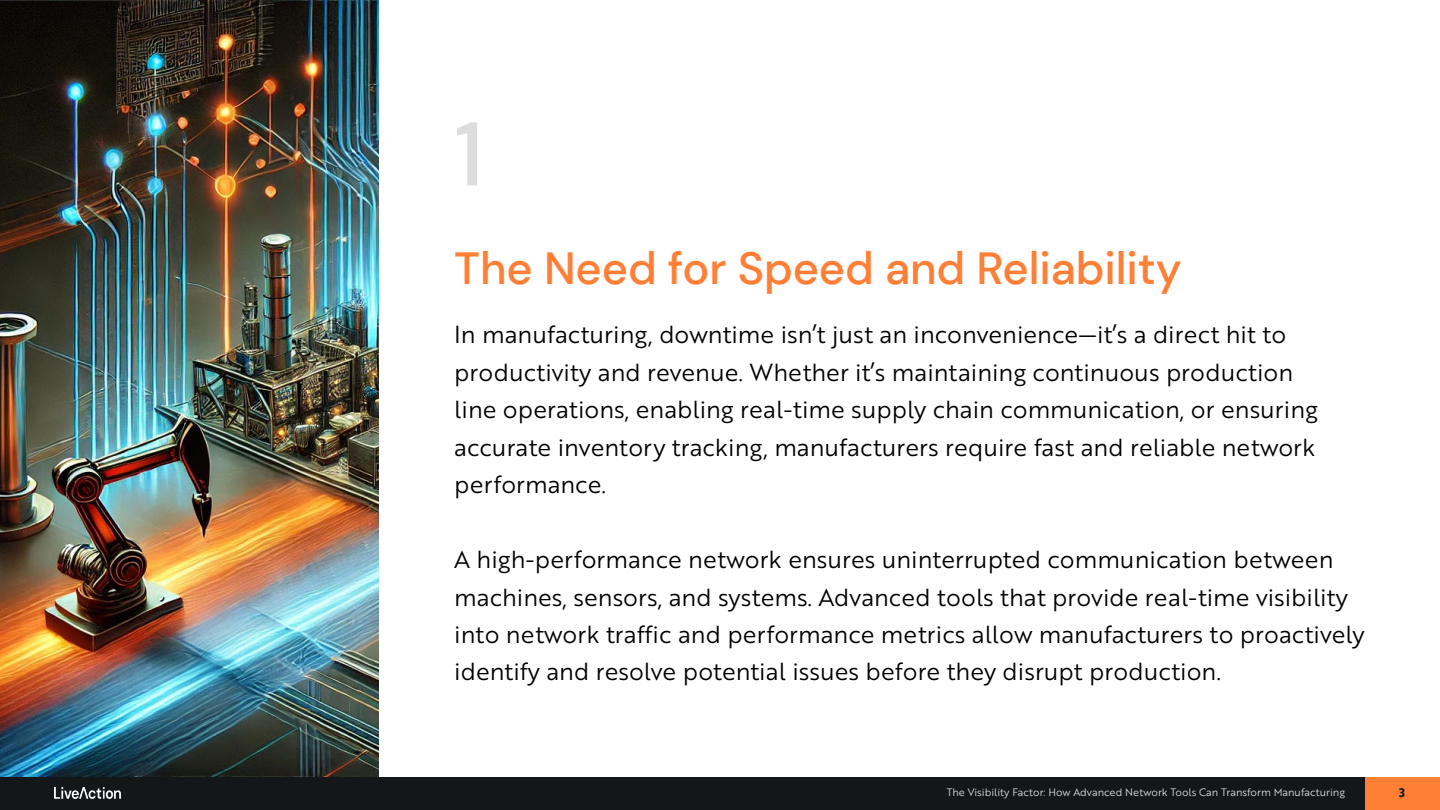
<style>
.page{position:relative;width:1440px;height:810px;background:#fff}
.page>*{position:absolute;margin:0;border:0;box-sizing:border-box;transform-origin:0 0}
.t1{font:500 90px "DM Sans";color:#ddd}
.t2{font:500 45px "DM Sans";color:#ff7f37}
.t3{font:24px/37.5px "Brother 1816 Book";color:#000}
.t4{font:12px "Brother 1816 Bold";color:#13171a}
.t5{font:10.5px "Brother 1816 Book";color:#ddd}
</style>
<div class="page">
<div style="left:0;top:777px;width:1440px;height:33px;background:#13171a"></div>
<div style="left:1366px;top:777px;width:74px;height:33px;background:#ff7f37"></div>
<img style="left:54px;top:788px;width:67px;height:10px">
<img style="left:0;top:0;width:378px;height:777px">
<h1 class="t1" style="left:454px;top:98px;width:31px">1</h1>
<h2 class="t2" style="left:454px;top:241px;width:729px">The Need for Speed and Reliability</h2>
<p class="t3" style="left:454px;top:315px;width:865px">In manufacturing, downtime isn’t just an inconvenience—it’s a direct hit to productivity and revenue. Whether it’s maintaining continuous production line operations, enabling real-time supply chain communication, or ensuring accurate inventory tracking, manufacturers require fast and reliable network performance.</p>
<p class="t3" style="left:454px;top:540px;width:912px">A high-performance network ensures uninterrupted communication between machines, sensors, and systems. Advanced tools that provide real-time visibility into network traffic and performance metrics allow manufacturers to proactively identify and resolve potential issues before they disrupt production.</p>
<p class="t5" style="left:947px;top:785px;width:400px">The Visibility Factor: How Advanced Network Tools Can Transform Manufacturing</p>
<p class="t4" style="left:1399px;top:784px;width:7px">3</p>
</div>
